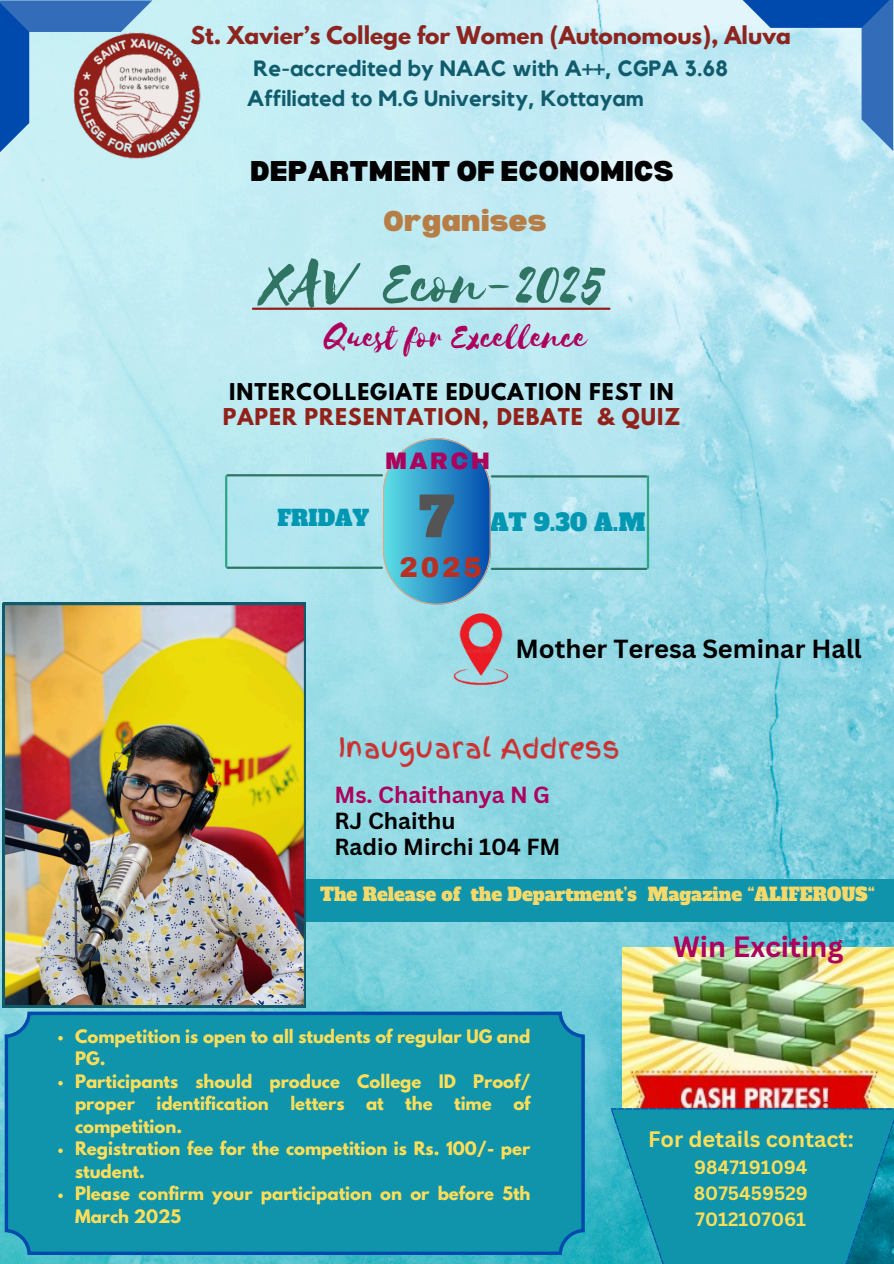
<style>
.page{position:relative;width:894px;height:1264px;background:#fff}
.page>*{position:absolute;margin:0;border:0;box-sizing:border-box;transform-origin:0 0}
.t1{font:64.8px "Selima";color:#307563}
.t2{font:54.9px "Alfa Slab One";color:#545454}
.t3{font:37.8px "Selima";color:#ad005d}
.t4{font:700 28.5px "Canva Sans";color:#ad005d}
.t5{font:900 27.9px "Bernoru";color:#000}
.t6{font:900 27.9px "Bernoru";color:#b67e46}
.t7{font:900 27.75px "Archivo";color:#b83024}
.t8{font:27px "Finger Paint";color:#cb3131}
.t9{font:700 25.5px "Canva Sans";color:#000}
.t10{font:23.25px "Alfa Slab One";color:#0097b2}
.t11{font:900 23.25px "Archivo";letter-spacing:.1em;color:#ad005d}
.t12{font:700 22.65px "Canva Sans";color:#000}
.t13{font:700 22.65px "Canva Sans";color:#ad005d}
.t14{font:700 22.05px "Kollektif";color:#105c6d}
.t15{font:700 21.75px "League Spartan";color:#8c251f}
.t16{font:700 21.75px "Canva Sans";color:#ffde59}
.t17{font:21.6px "Alfa Slab One";color:#0097b2}
.t18{font:700 20.55px "League Spartan";letter-spacing:.05em;color:#000}
.t19{font:700 20.55px "League Spartan";letter-spacing:.05em;color:#92211a}
.t20{font:700 18.75px "Canva Sans";color:#ffde59}
.t21{font:18px "Alfa Slab One";color:#f7d96a}
.t22{font:700 16.5px/22.5px "League Spartan";color:#ffde59}
</style>
<div class="page">
<img style="left:0;top:0;width:893px;height:1263px">
<hr style="left:227px;top:566px;width:155px;height:3px;background:#307563">
<hr style="left:227px;top:474px;width:155px;height:2px;background:#307563">
<hr style="left:491px;top:567px;width:155px;height:3px;background:#307563">
<hr style="left:491px;top:475px;width:155px;height:2px;background:#307563">
<img style="left:432px;top:599px;width:98px;height:98px">
<svg style="left:383px;top:438px;width:107px;height:166px;background:#44a0cc"></svg>
<img style="left:622px;top:947px;width:270px;height:161px">
<hr style="left:225px;top:476px;width:2px;height:90px;background:#30a586">
<hr style="left:646px;top:476px;width:3px;height:91px;background:#30a586">
<svg style="left:610px;top:1108px;width:283px;height:155px;background:#1093ab"></svg>
<img style="left:73px;top:32px;width:128px;height:129px">
<div style="left:288px;top:878px;width:605px;height:43px;background:#0f94ab"></div>
<hr style="left:253px;top:307px;width:356px;height:3px;background:#92211a">
<div style="left:5px;top:1011px;width:579px;height:243px;background:#0f94ab"></div>
<img style="left:3px;top:603px;width:302px;height:404px">
<svg style="left:58px;top:1035px;width:5px;height:5px"></svg>
<svg style="left:58px;top:1080px;width:5px;height:5px"></svg>
<svg style="left:58px;top:1148px;width:5px;height:4px"></svg>
<svg style="left:58px;top:1193px;width:5px;height:4px"></svg>
<svg style="left:0;top:0;width:152px;height:154px;background:#8d9fbb"></svg>
<svg style="left:739px;top:0;width:154px;height:151px;background:#8fbee0"></svg>
<p class="t15" style="left:190px;top:25px;width:601px">St. Xavier’s College for Women (Autonomous), Aluva</p>
<p class="t14" style="left:253px;top:58px;width:476px">Re-accredited by NAAC with A++, CGPA 3.68</p>
<p class="t14" style="left:247px;top:88px;width:398px">Affiliated to M.G University, Kottayam</p>
<p class="t5" style="left:250px;top:155px;width:425px">DEPARTMENT OF ECONOMICS</p>
<p class="t6" style="left:383px;top:205px;width:165px">Organises</p>
<h4 class="t1" style="left:265px;top:249px;width:341px">XAV Econ-2025</h4>
<h1 class="t3" style="left:325px;top:316px;width:263px">Quest for Excellence</h1>
<p class="t18" style="left:229px;top:382px;width:446px">INTERCOLLEGIATE EDUCATION FEST IN</p>
<h2 class="t19" style="left:223px;top:406px;width:459px">PAPER PRESENTATION, DEBATE &amp; QUIZ</h2>
<p class="t11" style="left:385px;top:448px;width:107px">MARCH</p>
<p class="t2" style="left:419px;top:480px;width:37px">7</p>
<p class="t17" style="left:277px;top:503px;width:93px">FRIDAY</p>
<p class="t10" style="left:489px;top:506px;width:157px">AT 9.30 A.M</p>
<p class="t7" style="left:399px;top:552px;width:84px">2025</p>
<p class="t9" style="left:515px;top:631px;width:348px">Mother Teresa Seminar Hall</p>
<p class="t8" style="left:338px;top:728px;width:283px">Inauguaral Address</p>
<p class="t13" style="left:334px;top:779px;width:217px">Ms. Chaithanya N G</p>
<h6 class="t12" style="left:334px;top:805px;width:123px">RJ Chaithu</h6>
<p class="t12" style="left:334px;top:831px;width:227px">Radio Mirchi 104 FM</p>
<p class="t21" style="left:320px;top:882px;width:556px">The Release of the Department’s Magazine “ALIFEROUS“</p>
<p class="t22" style="left:75px;top:1026px;width:457px">Competition is open to all students of regular UG and<br>PG.</p>
<h5 class="t22" style="left:75px;top:1071px;width:456px">Participants should produce College ID Proof/ proper</h5>
<h5 class="t22" style="left:156px;top:1094px;width:114px">identification</h5>
<h5 class="t22" style="left:290px;top:1094px;width:56px">letters</h5>
<h5 class="t22" style="left:366px;top:1094px;width:19px">at</h5>
<h5 class="t22" style="left:405px;top:1094px;width:29px">the</h5>
<h5 class="t22" style="left:454px;top:1094px;width:39px">time</h5>
<h5 class="t22" style="left:513px;top:1094px;width:19px">of</h5>
<h5 class="t22" style="left:75px;top:1116px;width:108px">competition.</h5>
<p class="t22" style="left:75px;top:1139px;width:457px">Registration fee for the competition is Rs. 100/- per student.</p>
<p class="t22" style="left:75px;top:1184px;width:456px">Please confirm your participation on or before 5th<br>March 2025</p>
<h6 class="t4" style="left:673px;top:927px;width:172px">Win Exciting</h6>
<h3 class="t16" style="left:648px;top:1124px;width:207px">For details contact:</h3>
<p class="t20" style="left:694px;top:1154px;width:115px">9847191094</p>
<p class="t20" style="left:693px;top:1180px;width:116px">8075459529</p>
<p class="t20" style="left:695px;top:1206px;width:112px">7012107061</p>
</div>
